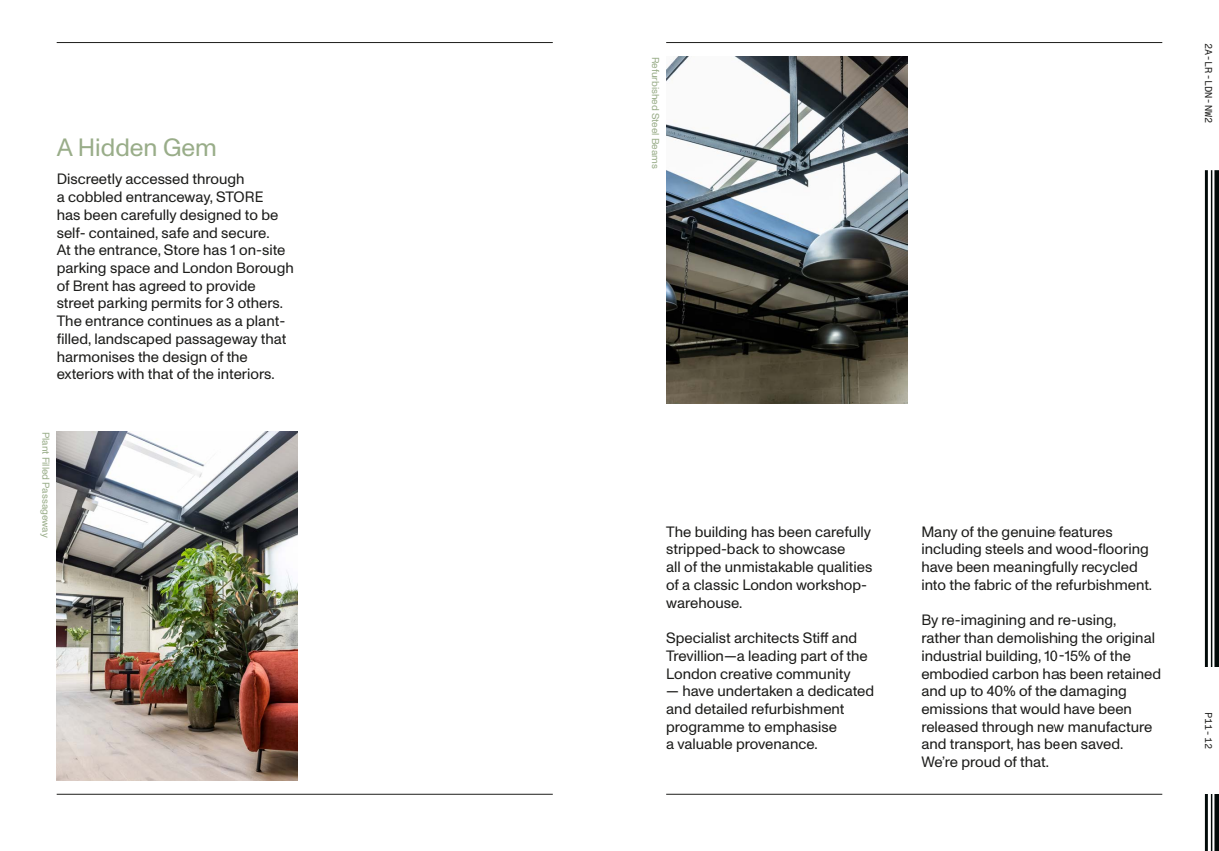
<style>
.page{position:relative;width:1219px;height:851px;background:#fff}
.page>*{position:absolute;margin:0;border:0;box-sizing:border-box;transform-origin:0 0}
.t1{font:25px "ABC Monument Grotesk";color:#99ad89}
.t2{font:15px/17.8px "ABC Monument Grotesk";color:#1d1d1b}
.t3{font:10px "ABC Monument Grotesk";color:#99ad89}
.t4{font:10px "ABC Monument Grotesk Mono";color:#1d1d1b}
</style>
<div class="page">
<img style="left:666px;top:57px;width:241px;height:346px">
<img style="left:57px;top:431px;width:241px;height:349px">
<hr style="left:666px;top:42px;width:496px;height:1px;background:#1d1d1b">
<hr style="left:57px;top:42px;width:496px;height:1px;background:#1d1d1b">
<hr style="left:666px;top:793px;width:496px;height:1px;background:#1d1d1b">
<hr style="left:57px;top:793px;width:496px;height:1px;background:#1d1d1b">
<hr style="left:1205px;top:170px;width:3px;height:496px;background:#020a09">
<svg style="left:1210px;top:170px;width:9px;height:496px;background:#565b5a"></svg>
<hr style="left:1205px;top:794px;width:3px;height:56px;background:#020a09">
<svg style="left:1210px;top:794px;width:9px;height:56px"></svg>
<h1 class="t1" style="left:57px;top:133px;width:162px">A Hidden Gem</h1>
<p class="t2" style="left:57px;top:170px;width:239px">Discreetly accessed through<br>a cobbled entranceway, STORE<br>has been carefully designed to be self- contained, safe and secure.<br>At the entrance, Store has 1 on-site parking space and London Borough of Brent has agreed to provide street parking permits for 3 others.<br>The entrance continues as a plant&shy;filled, landscaped passageway that harmonises the design of the exteriors with that of the interiors.</p>
<p class="t3" style="left:52px;top:431px;width:107px;rotate:90deg">Plant Filled Passageway</p>
<p class="t3" style="left:661px;top:57px;width:113px;rotate:90deg">Refurbished Steel Beams</p>
<p class="t4" style="left:1214px;top:43px;width:82px;rotate:90deg">2A-LR-LDN-NW2</p>
<p class="t2" style="left:666px;top:522px;width:208px">The building has been carefully stripped-back to showcase<br>all of the unmistakable qualities of a classic London workshop&shy;warehouse.</p>
<p class="t2" style="left:666px;top:629px;width:203px">Specialist architects Stiff and<br>Trevillion—a leading part of the<br>London creative community</p>
<p class="t2" style="left:666px;top:682px;width:209px">— have undertaken a dedicated and detailed refurbishment programme to emphasise<br>a valuable provenance.</p>
<p class="t2" style="left:921px;top:522px;width:232px">Many of the genuine features including steels and wood-flooring have been meaningfully recycled into the fabric of the refurbishment.</p>
<p class="t2" style="left:921px;top:611px;width:241px">By re-imagining and re-using,<br>rather than demolishing the original industrial building, 10-15% of the embodied carbon has been retained and up to 40% of the damaging emissions that would have been released through new manufacture and transport, has been saved.<br>We’re proud of that.</p>
<p class="t4" style="left:1214px;top:711px;width:39px;rotate:90deg">P11-12</p>
</div>
